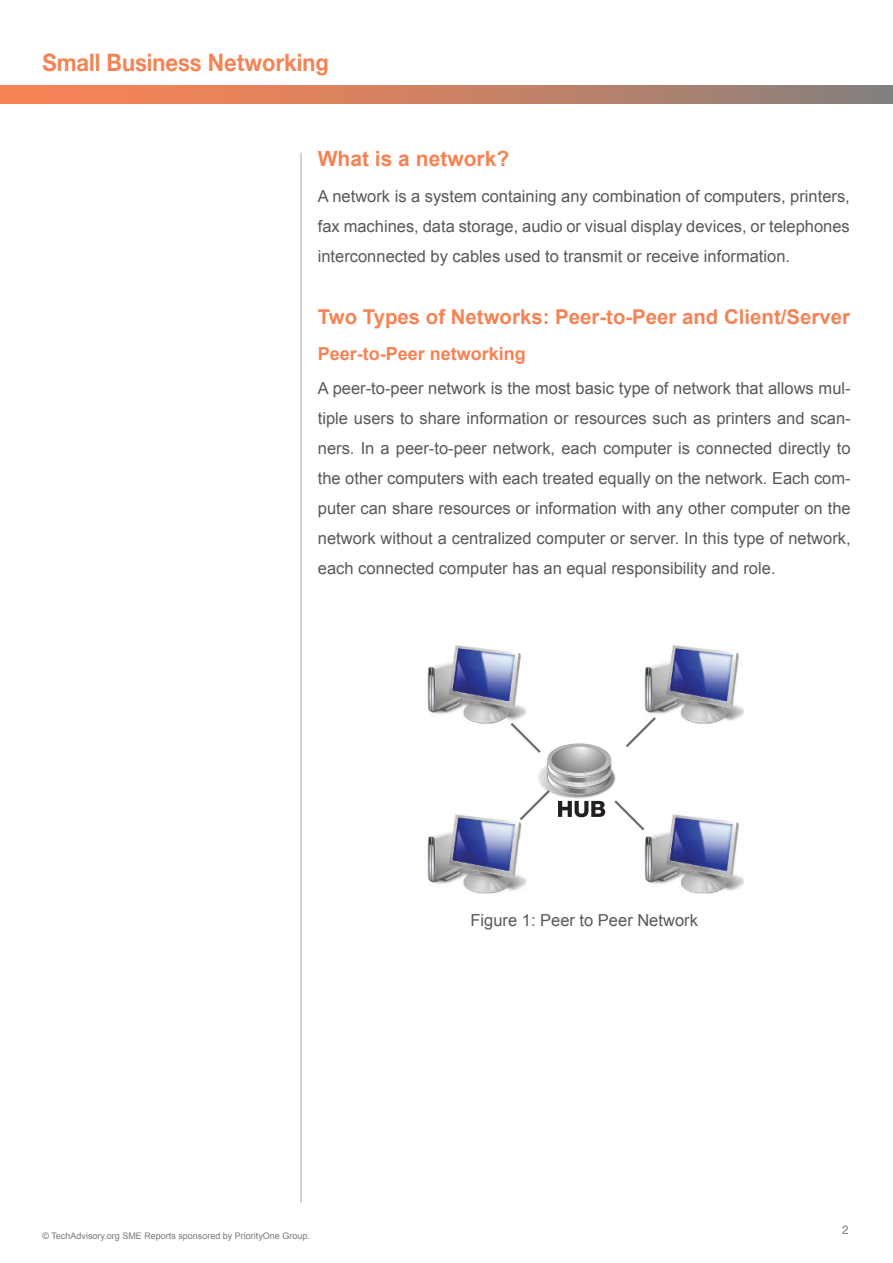
<style>
.page{position:relative;width:893px;height:1263px;background:#fff}
.page>*{position:absolute;margin:0;border:0;box-sizing:border-box;transform-origin:0 0}
.t1{font:700 24px "Helvetica Neue";color:#f58355;scale:.91 1}
.t2{font:700 21px "Arial";color:#f58355}
.t3{font:700 20.4px "Arial";color:#f58355}
.t4{font:700 18px "Arial";color:#f58355}
.t5{font:16.5px/30px "Arial";color:#57585a;text-align:justify}
.t6{font:12px "Helvetica Neue";color:#76787b}
.t7{font:9px "Arial";color:#76787b}
</style>
<div class="page">
<div style="left:0;top:85px;width:893px;height:18px;background:linear-gradient(to right,#ff8350,#8b807c)"></div>
<hr style="left:301px;top:153px;width:1px;height:1050px;background:#a8a9ad">
<img style="left:644px;top:645px;width:100px;height:79px">
<img style="left:644px;top:814px;width:100px;height:79px">
<img style="left:642px;top:830px;width:14px;height:8px">
<img style="left:427px;top:814px;width:100px;height:79px">
<img style="left:498px;top:814px;width:29px;height:24px">
<img style="left:427px;top:645px;width:100px;height:79px">
<img style="left:498px;top:718px;width:13px;height:6px">
<svg style="left:511px;top:717px;width:145px;height:113px"></svg>
<h1 class="t1" style="left:43px;top:43px;width:316px">Small Business Networking</h1>
<p class="t2" style="left:318px;top:145px;width:193px">What is a network?</p>
<p class="t5" style="left:318px;top:181px;width:533px">A network is a system containing any combination of computers, printers, fax machines, data storage, audio or visual display devices, or telephones interconnected by cables used to transmit or receive information.</p>
<p class="t3" style="left:318px;top:303px;width:534px">Two Types of Networks: Peer-to-Peer and Client/Server</p>
<p class="t4" style="left:318px;top:341px;width:210px">Peer-to-Peer networking</p>
<p class="t5" style="left:318px;top:373px;width:534px">A peer-to-peer network is the most basic type of network that allows mul&shy;tiple users to share information or resources such as printers and scan&shy;ners. In a peer-to-peer network, each computer is connected directly to the other computers with each treated equally on the network. Each com&shy;puter can share resources or information with any other computer on the network without a centralized computer or server. In this type of network, each connected computer has an equal responsibility and role.</p>
<p class="t7" style="left:43px;top:1230px;width:269px">© TechAdvisory.org SME Reports sponsored by PriorityOne Group.</p>
<p class="t5" style="left:470px;top:905px;width:229px">Figure 1: Peer to Peer Network</p>
<p class="t6" style="left:842px;top:1223px;width:8px">2</p>
</div>
